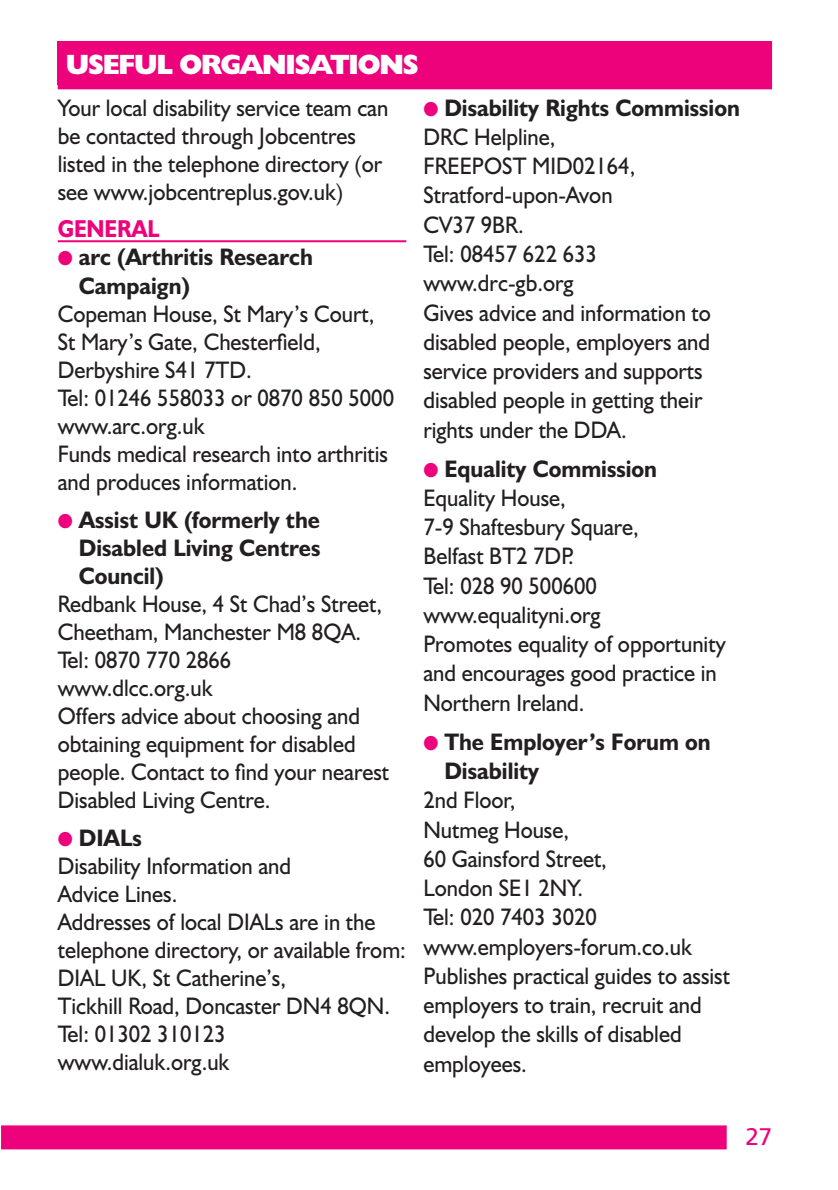
<style>
.page{position:relative;width:838px;height:1190px;background:#fff}
.page>*{position:absolute;margin:0;border:0;box-sizing:border-box;transform-origin:0 0}
.t1{font:800 28px "Humanist 521 BT";letter-spacing:-.04em;color:#fff}
.t2{font:700 24.6px "Humanist 521 BT";letter-spacing:-.005em;color:#ed027c;scale:.9 1}
.t3{font:24px/29.2px "Humanist 521 BT";color:#231f20;scale:.94 1}
.t4{font:700 24px/28px "Humanist 521 BT";color:#231f20;scale:.95 1}
.t5{font:24px "Frutiger";color:#ed027c}
.s1{color:#ed027c}
.s2{font-weight:700}
</style>
<div class="page">
<hr style="left:58px;top:240px;width:348px;height:2px;background:#ed027c">
<div style="left:58px;top:41px;width:714px;height:48px;background:#ed027c"></div>
<div style="left:1px;top:1125px;width:726px;height:24px;background:#ed027c"></div>
<p class="t1" style="left:66px;top:55px;width:355px">USEFUL ORGANISATIONS</p>
<p class="t3" style="left:58px;top:96px;width:353px;line-height:28px">Your local disability service team can be contacted through Jobcentres listed in the telephone directory (or see www.jobcentreplus.gov.uk)</p>
<p class="t2" style="left:58px;top:220px;width:114px">GENERAL</p>
<p class="t4" style="left:79px;top:246px;width:248px;text-indent:-21px"><span class="s1">●</span> arc (Arthritis Research<br>Campaign)</p>
<p class="t3" style="left:58px;top:302px;width:359px;line-height:28px">Copeman House, St Mary’s Court,<br>St Mary’s Gate, Chesterfield,<br>Derbyshire S41 7TD.<br>Tel: 01246 558033 or 0870 850 5000 www.arc.org.uk<br>Funds medical research into arthritis and produces information.</p>
<p class="t4" style="left:79px;top:508px;width:256px;text-align:justify;text-indent:-21px"><span class="s1">●</span> Assist UK (formerly the Disabled Living Centres Council)</p>
<p class="t3" style="left:58px;top:592px;width:354px;line-height:28px">Redbank House, 4 St Chad’s Street,<br>Cheetham, Manchester M8 8QA.<br>Tel: 0870 770 2866 www.dlcc.org.uk<br>Offers advice about choosing and obtaining equipment for disabled people. Contact to find your nearest<br>Disabled Living Centre.</p>
<p class="t3" style="left:58px;top:826px;width:372px;line-height:28px"><span class="s1">●</span> <span class="s2">DIALs<br></span>Disability Information and<br>Advice Lines.<br>Addresses of local DIALs are in the telephone directory, or available from:<br>DIAL UK, St Catherine’s,<br>Tickhill Road, Doncaster DN4 8QN.<br>Tel: 01302 310123<br>www.dialuk.org.uk</p>
<p class="t3" style="left:423px;top:95px;width:338px"><span class="s1">●</span> <span class="s2">Disability Rights Commission<br></span>DRC Helpline,<br>FREEPOST MID02164,<br>Stratford-upon-Avon<br>CV37 9BR.<br>Tel: 08457 622 633 www.drc-gb.org<br>Gives advice and information to disabled people, employers and service providers and supports disabled people in getting their rights under the DDA.</p>
<p class="t3" style="left:423px;top:456px;width:323px"><span class="s1">●</span> <span class="s2">Equality Commission<br></span>Equality House,<br>7-9 Shaftesbury Square,<br>Belfast BT2 7DP.<br>Tel: 028 90 500600 www.equalityni.org<br>Promotes equality of opportunity and encourages good practice in<br>Northern Ireland.</p>
<p class="t4" style="left:444px;top:729px;width:282px;line-height:29.2px;text-indent:-21px"><span class="s1">●</span> The Employer’s Forum on<br>Disability</p>
<p class="t3" style="left:423px;top:788px;width:328px">2nd Floor,<br>Nutmeg House,<br>60 Gainsford Street,<br>London SE1 2NY.<br>Tel: 020 7403 3020 www.employers-forum.co.uk<br>Publishes practical guides to assist employers to train, recruit and develop the skills of disabled employees.</p>
<p class="t5" style="left:746px;top:1127px;width:28px">27</p>
</div>
